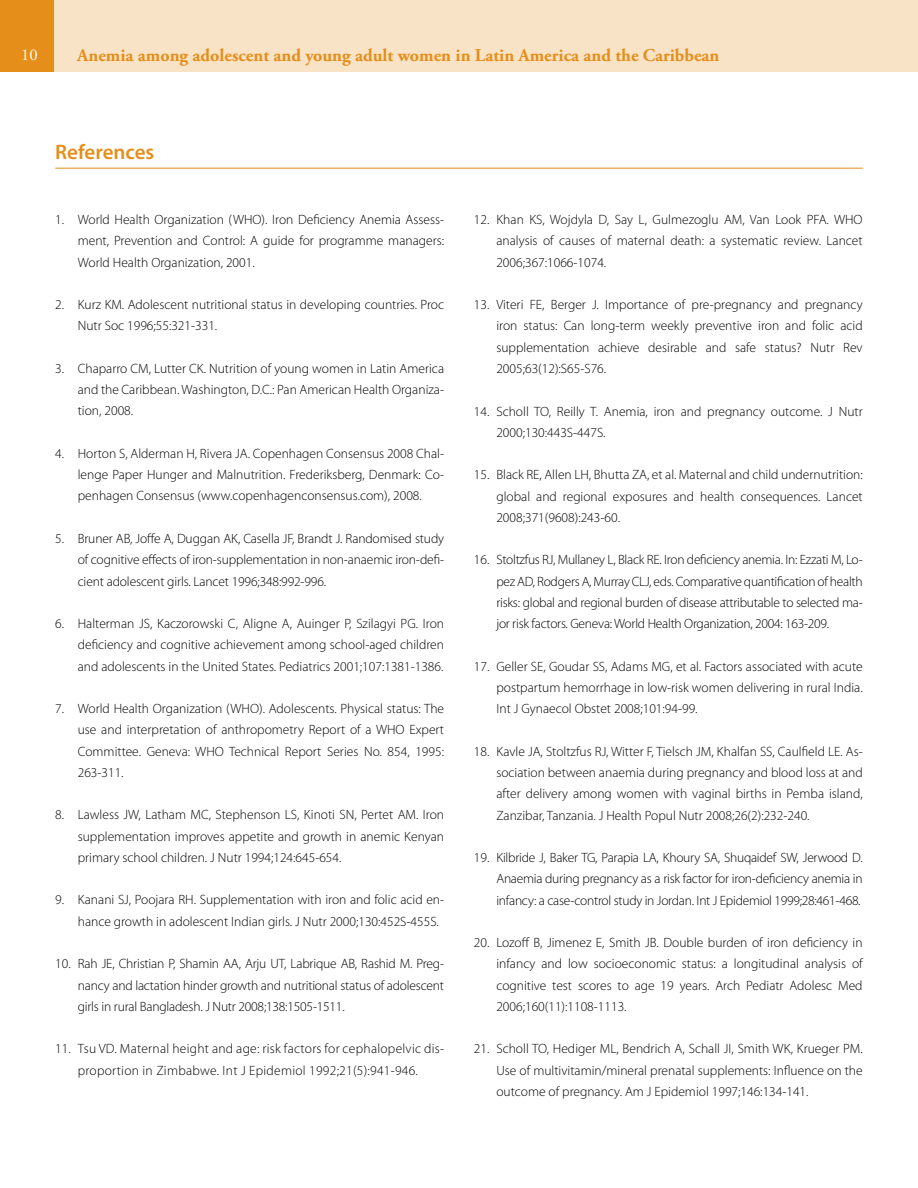
<style>
.page{position:relative;width:918px;height:1188px;background:#fff}
.page>*{position:absolute;margin:0;border:0;box-sizing:border-box;transform-origin:0 0}
.t1{font:600 21px "Myriad Pro";color:#e58e1a}
.t2{font:700 18px "Adobe Garamond Pro";color:#e58e1a}
.t3{font:16.5px "Adobe Garamond Pro";color:#fff}
.t4{font:300 13.5px/21.3px "Myriad Pro";color:#000;text-align:justify}
.t5{font:300 13.5px/21.3px "Myriad Pro";letter-spacing:.02em;color:#000;text-align:center}
</style>
<div class="page">
<div style="left:0;top:0;width:918px;height:71px;background:#e58e1a"></div>
<div style="left:54px;top:0;width:864px;height:71px;background:#f9e3c6"></div>
<hr style="left:55px;top:168px;width:808px;height:1px;background:#e58e1a">
<p class="t3" style="left:21px;top:45px;width:18px">10</p>
<h2 class="t2" style="left:77px;top:45px;width:644px">Anemia among adolescent and young adult women in Latin America and the Caribbean</h2>
<h1 class="t1" style="left:55px;top:139px;width:101px">References</h1>
<p class="t4" style="left:78px;top:209px;width:368px;text-indent:-23px">1. World Health Organization (WHO). Iron Deficiency Anemia Assess&shy;ment, Prevention and Control: A guide for programme managers:<br>World Health Organization, 2001.</p>
<p class="t4" style="left:78px;top:294px;width:368px;text-indent:-23px">2. Kurz KM. Adolescent nutritional status in developing countries. Proc<br>Nutr Soc 1996;55:321-331.</p>
<p class="t4" style="left:78px;top:358px;width:368px;text-indent:-23px">3. Chaparro CM, Lutter CK. Nutrition of young women in Latin America and the Caribbean. Washington, D.C.: Pan American Health Organiza&shy;tion, 2008.</p>
<p class="t4" style="left:78px;top:443px;width:368px;text-indent:-23px">4. Horton S, Alderman H, Rivera JA. Copenhagen Consensus 2008 Chal&shy;lenge Paper Hunger and Malnutrition. Frederiksberg, Denmark: Co&shy;penhagen Consensus (www.copenhagenconsensus.com), 2008.</p>
<p class="t4" style="left:78px;top:528px;width:368px;text-indent:-23px">5. Bruner AB, Joffe A, Duggan AK, Casella JF, Brandt J. Randomised study of cognitive effects of iron-supplementation in non-anaemic iron-defi&shy;cient adolescent girls. Lancet 1996;348:992-996.</p>
<p class="t4" style="left:78px;top:613px;width:368px;text-indent:-23px">6. Halterman JS, Kaczorowski C, Aligne A, Auinger P, Szilagyi PG. Iron deficiency and cognitive achievement among school-aged children and adolescents in the United States. Pediatrics 2001;107:1381-1386.</p>
<p class="t4" style="left:78px;top:698px;width:368px;text-indent:-23px">7. World Health Organization (WHO). Adolescents. Physical status: The use and interpretation of anthropometry Report of a WHO Expert Committee. Geneva: WHO Technical Report Series No. 854, 1995:<br>263-311.</p>
<p class="t4" style="left:78px;top:804px;width:368px;text-indent:-23px">8. Lawless JW, Latham MC, Stephenson LS, Kinoti SN, Pertet AM. Iron supplementation improves appetite and growth in anemic Kenyan primary school children. J Nutr 1994;124:645-654.</p>
<p class="t4" style="left:78px;top:889px;width:368px;text-indent:-23px">9. Kanani SJ, Poojara RH. Supplementation with iron and folic acid en&shy;hance growth in adolescent Indian girls. J Nutr 2000;130:452S-455S.</p>
<p class="t4" style="left:78px;top:953px;width:368px;text-indent:-23px">10. Rah JE, Christian P, Shamin AA, Arju UT, Labrique AB, Rashid M. Preg&shy;nancy and lactation hinder growth and nutritional status of adolescent girls in rural Bangladesh. J Nutr 2008;138:1505-1511.</p>
<p class="t5" style="left:55px;top:1038px;width:390px">11. Tsu VD. Maternal height and age: risk factors for cephalopelvic dis&shy;proportion in Zimbabwe. Int J Epidemiol 1992;21(5):941-946.</p>
<p class="t4" style="left:496px;top:209px;width:368px;text-indent:-23px">12. Khan KS, Wojdyla D, Say L, Gulmezoglu AM, Van Look PFA. WHO analysis of causes of maternal death: a systematic review. Lancet 2006;367:1066-1074.</p>
<p class="t4" style="left:496px;top:294px;width:368px;text-indent:-23px">13. Viteri FE, Berger J. Importance of pre-pregnancy and pregnancy iron status: Can long-term weekly preventive iron and folic acid supplementation achieve desirable and safe status? Nutr Rev 2005;63(12):S65-S76.</p>
<p class="t4" style="left:496px;top:400px;width:368px;text-indent:-23px">14. Scholl TO, Reilly T. Anemia, iron and pregnancy outcome. J Nutr<br>2000;130:443S-447S.</p>
<p class="t4" style="left:496px;top:464px;width:368px;text-indent:-23px">15. Black RE, Allen LH, Bhutta ZA, et al. Maternal and child undernutrition: global and regional exposures and health consequences. Lancet 2008;371(9608):243-60.</p>
<p class="t4" style="left:496px;top:549px;width:368px;text-indent:-23px">16. Stoltzfus RJ, Mullaney L, Black RE. Iron deficiency anemia. In: Ezzati M, Lo&shy;pez AD, Rodgers A, Murray CLJ, eds. Comparative quantification of health risks: global and regional burden of disease attributable to selected ma&shy;jor risk factors. Geneva: World Health Organization, 2004: 163-209.</p>
<p class="t4" style="left:496px;top:655px;width:368px;text-indent:-23px">17. Geller SE, Goudar SS, Adams MG, et al. Factors associated with acute postpartum hemorrhage in low-risk women delivering in rural India.<br>Int J Gynaecol Obstet 2008;101:94-99.</p>
<p class="t4" style="left:496px;top:740px;width:368px;text-indent:-23px">18. Kavle JA, Stoltzfus RJ, Witter F, Tielsch JM, Khalfan SS, Caulfield LE. As&shy;sociation between anaemia during pregnancy and blood loss at and after delivery among women with vaginal births in Pemba island, Zanzibar, Tanzania. J Health Popul Nutr 2008;26(2):232-240.</p>
<p class="t4" style="left:496px;top:847px;width:368px;text-indent:-23px">19. Kilbride J, Baker TG, Parapia LA, Khoury SA, Shuqaidef SW, Jerwood D.<br>Anaemia during pregnancy as a risk factor for iron-deficiency anemia in infancy: a case-control study in Jordan. Int J Epidemiol 1999;28:461-468.</p>
<p class="t4" style="left:496px;top:932px;width:368px;text-indent:-23px">20. Lozoff B, Jimenez E, Smith JB. Double burden of iron deficiency in infancy and low socioeconomic status: a longitudinal analysis of cognitive test scores to age 19 years. Arch Pediatr Adolesc Med 2006;160(11):1108-1113.</p>
<p class="t4" style="left:496px;top:1038px;width:368px;text-indent:-23px">21. Scholl TO, Hediger ML, Bendrich A, Schall JI, Smith WK, Krueger PM.<br>Use of multivitamin/mineral prenatal supplements: Influence on the outcome of pregnancy. Am J Epidemiol 1997;146:134-141.</p>
</div>
